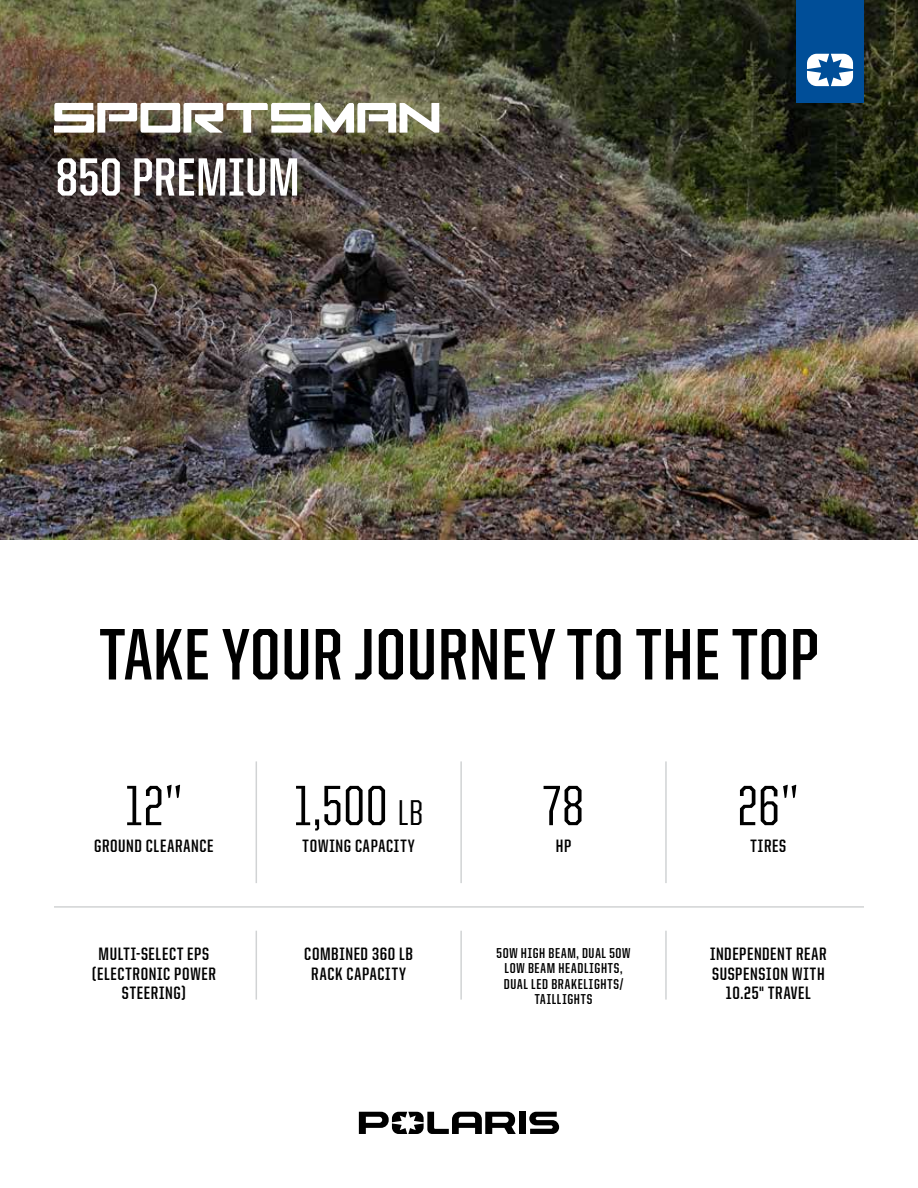
<style>
.page{position:relative;width:918px;height:1188px;background:#fff}
.page>*{position:absolute;margin:0;border:0;box-sizing:border-box;transform-origin:0 0}
.t1{font:700 73.2px "United Sans Cond";letter-spacing:.01em;color:#000}
.t2{font:500 57px "United Sans Cond";letter-spacing:.01em;color:#000}
.t3{font:700 54px "United Sans Cond";letter-spacing:.01em;color:#fff}
.t4{font:700 18px/19.5px "United Sans Cond";letter-spacing:.04em;color:#000;text-align:center}
.t5{font:700 14.4px/15.6px "United Sans Cond";letter-spacing:.05em;color:#000;text-align:center}
.s1{font-family:"Minion Pro";font-weight:400}
.s2{font-size:36px}
</style>
<div class="page">
<img style="left:0;top:0;width:918px;height:540px">
<div style="left:796px;top:0;width:68px;height:103px;background:#004e98"></div>
<svg style="left:807px;top:54px;width:46px;height:32px"></svg>
<svg style="left:54px;top:103px;width:385px;height:30px"></svg>
<hr style="left:256px;top:761px;width:1px;height:122px;background:#d1d3d4">
<hr style="left:256px;top:931px;width:1px;height:69px;background:#d1d3d4">
<hr style="left:665px;top:761px;width:2px;height:122px;background:#d1d3d4">
<hr style="left:665px;top:931px;width:2px;height:69px;background:#d1d3d4">
<hr style="left:460px;top:761px;width:2px;height:122px;background:#d1d3d4">
<hr style="left:460px;top:931px;width:2px;height:69px;background:#d1d3d4">
<hr style="left:54px;top:906px;width:810px;height:2px;background:#d1d3d4">
<div style="left:519px;top:1112px;width:7px;height:22px;background:#000"></div>
<svg style="left:529px;top:1112px;width:30px;height:22px"></svg>
<svg style="left:359px;top:1112px;width:157px;height:22px"></svg>
<h3 class="t3" style="left:56px;top:149px;width:246px">850 PREMIUM</h3>
<h1 class="t1" style="left:100px;top:617px;width:720px">TAKE YOUR JOURNEY TO THE TOP</h1>
<h2 class="t2" style="left:125px;top:777px;width:59px">12<span class="s1">"</span></h2>
<p class="t4" style="left:94px;top:836px;width:121px">GROUND CLEARANCE</p>
<p class="t4" style="left:92px;top:944px;width:126px">MULTI-SELECT EPS (ELECTRONIC POWER<br>STEERING)</p>
<h2 class="t2" style="left:294px;top:777px;width:131px">1,500 <span class="s2">LB</span></h2>
<p class="t4" style="left:303px;top:836px;width:114px">TOWING CAPACITY</p>
<p class="t4" style="left:304px;top:944px;width:110px">COMBINED 360 LB<br>RACK CAPACITY</p>
<h2 class="t2" style="left:543px;top:777px;width:43px">78</h2>
<p class="t4" style="left:556px;top:836px;width:17px">HP</p>
<p class="t5" style="left:497px;top:945px;width:135px">50W HIGH BEAM, DUAL 50W<br>LOW BEAM HEADLIGHTS,<br>DUAL LED BRAKELIGHTS/<br>TAILLIGHTS</p>
<h2 class="t2" style="left:738px;top:777px;width:62px">26<span class="s1">"</span></h2>
<p class="t4" style="left:751px;top:836px;width:37px">TIRES</p>
<p class="t4" style="left:710px;top:944px;width:118px">INDEPENDENT REAR<br>SUSPENSION WITH<br>10.25" TRAVEL</p>
</div>
